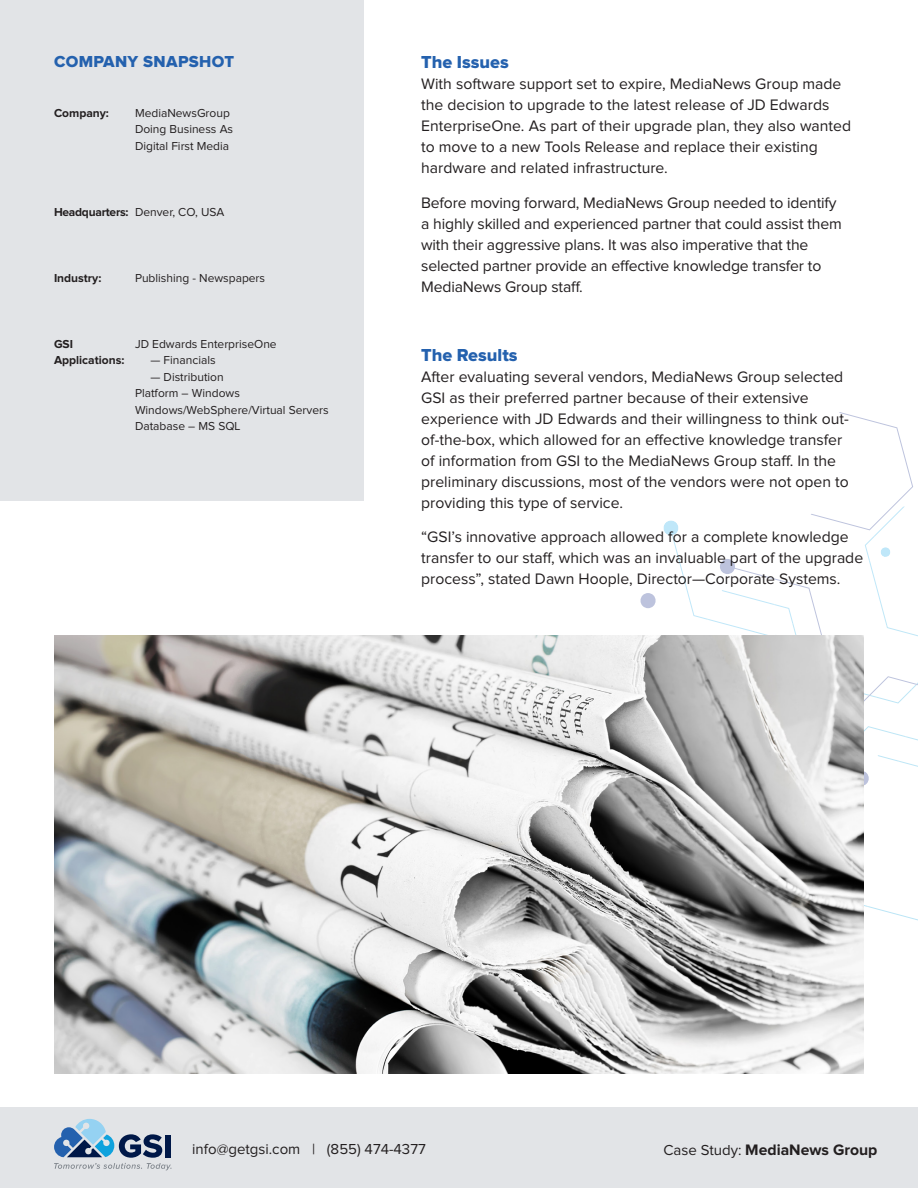
<style>
.page{position:relative;width:918px;height:1188px;background:#fff}
.page>*{position:absolute;margin:0;border:0;box-sizing:border-box;transform-origin:0 0}
.t1{font:18px "Proxima Nova Extrabld";color:#2461ae}
.t2{font:16.5px "Proxima Nova Extrabld";letter-spacing:.02em;color:#2461ae}
.t3{font:15.75px/21px "Proxima Nova";color:#231f20}
.t4{font:700 15.75px "Proxima Nova";color:#231f20}
.t5{font:15px "Proxima Nova";color:#231f20}
.t6{font:12px/16.5px "Proxima Nova";color:#231f20}
.t7{font:700 12px "Proxima Nova";color:#231f20}
.t8{font:700 12px "Proxima Nova";letter-spacing:-.02em;color:#231f20}
.s1{font-weight:400}
.s2{font-weight:400;font-size:15px}
</style>
<div class="page">
<svg style="left:640px;top:412px;width:278px;height:509px"></svg>
<div style="left:0;top:0;width:364px;height:501px;background:#e2e4e7"></div>
<div style="left:0;top:1107px;width:918px;height:81px;background:#e2e4e7"></div>
<svg style="left:54px;top:1119px;width:118px;height:51px"></svg>
<img style="left:54px;top:635px;width:810px;height:439px">
<p class="t2" style="left:54px;top:54px;width:182px">COMPANY SNAPSHOT</p>
<p class="t7" style="left:54px;top:106px;width:56px">Company:</p>
<p class="t6" style="left:135px;top:105px;width:100px">MediaNewsGroup<br>Doing Business As<br>Digital First Media</p>
<p class="t8" style="left:54px;top:205px;width:172px">Headquarters: <span class="s1">Denver, CO, USA</span></p>
<p class="t7" style="left:54px;top:271px;width:49px">Industry:</p>
<p class="t6" style="left:135px;top:270px;width:132px">Publishing - Newspapers</p>
<p class="t7" style="left:54px;top:337px;width:21px">GSI</p>
<p class="t6" style="left:135px;top:336px;width:143px">JD Edwards EnterpriseOne</p>
<p class="t7" style="left:54px;top:353px;width:72px">Applications:</p>
<p class="t6" style="left:151px;top:352px;width:67px">— Financials</p>
<p class="t6" style="left:151px;top:369px;width:75px">— Distribution</p>
<p class="t6" style="left:135px;top:385px;width:106px">Platform – Windows</p>
<p class="t6" style="left:135px;top:402px;width:195px">Windows/WebSphere/Virtual Servers</p>
<p class="t6" style="left:135px;top:418px;width:107px">Database – MS SQL</p>
<p class="t1" style="left:421px;top:54px;width:89px">The Issues</p>
<p class="t3" style="left:421px;top:74px;width:431px">With software support set to expire, MediaNews Group made the decision to upgrade to the latest release of JD Edwards EnterpriseOne. As part of their upgrade plan, they also wanted to move to a new Tools Release and replace their existing hardware and related infrastructure.</p>
<p class="t3" style="left:421px;top:193px;width:422px">Before moving forward, MediaNews Group needed to identify a highly skilled and experienced partner that could assist them with their aggressive plans. It was also imperative that the selected partner provide an effective knowledge transfer to MediaNews Group staff.</p>
<p class="t1" style="left:421px;top:346px;width:98px">The Results</p>
<p class="t3" style="left:421px;top:367px;width:429px">After evaluating several vendors, MediaNews Group selected GSI as their preferred partner because of their extensive experience with JD Edwards and their willingness to think out&shy;of-the-box, which allowed for an effective knowledge transfer of information from GSI to the MediaNews Group staff. In the preliminary discussions, most of the vendors were not open to providing this type of service.</p>
<p class="t3" style="left:421px;top:527px;width:444px">“GSI’s innovative approach allowed for a complete knowledge transfer to our staff, which was an invaluable part of the upgrade process”, stated Dawn Hoople, Director—Corporate Systems.</p>
<p class="t5" style="left:192px;top:1142px;width:235px">info@getgsi.com | (855) 474-4377</p>
<p class="t4" style="left:664px;top:1140px;width:215px"><span class="s2">Case Study:</span> MediaNews Group</p>
</div>
